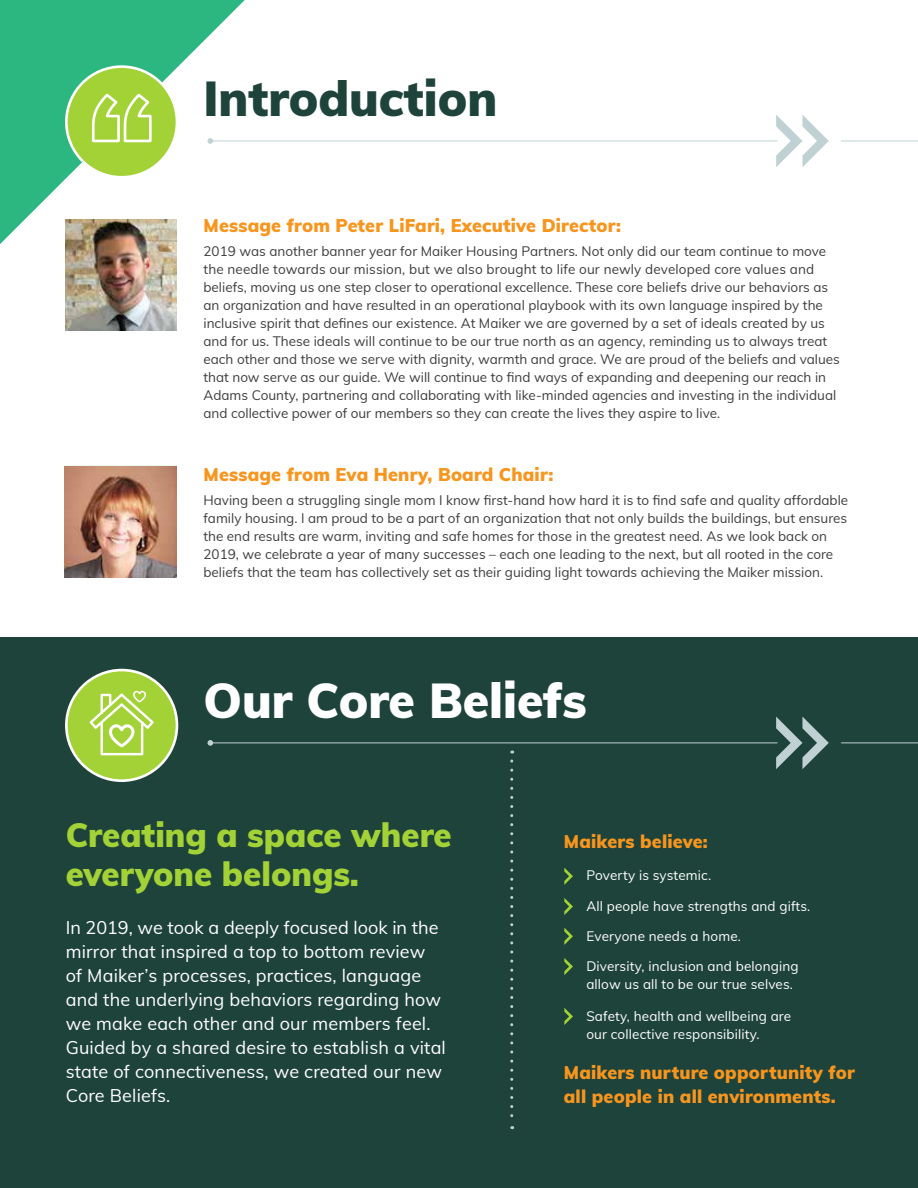
<style>
.page{position:relative;width:918px;height:1188px;background:#fff}
.page>*{position:absolute;margin:0;border:0;box-sizing:border-box;transform-origin:0 0}
.t1{font:900 48px "Muli";color:#fff}
.t2{font:900 48px "Muli";color:#1e433a}
.t3{font:900 33px/39px "Muli";color:#a3d237}
.t4{font:18px/24px "Muli";letter-spacing:.01em;color:#fff}
.t5{font:900 18px/24px "Muli";letter-spacing:.01em;color:#f8951d}
.t6{font:13.5px/18px "Muli";color:#3e3e3f}
.t7{font:13.5px/18px "Muli";letter-spacing:.01em;color:#fff}
</style>
<div class="page">
<img style="left:65px;top:244px;width:112px;height:87px">
<svg style="left:0;top:0;width:245px;height:244px"></svg>
<hr style="left:210px;top:141px;width:708px;height:1px;background:#c0d1d4">
<svg style="left:208px;top:138px;width:5px;height:6px"></svg>
<svg style="left:767px;top:115px;width:75px;height:52px"></svg>
<div style="left:0;top:637px;width:918px;height:551px;background:#1e433a"></div>
<hr style="left:210px;top:743px;width:708px;height:1px;background:#c0d1d4">
<svg style="left:208px;top:740px;width:5px;height:6px"></svg>
<svg style="left:767px;top:716px;width:75px;height:53px"></svg>
<svg style="left:510px;top:761px;width:3px;height:368px"></svg>
<svg style="left:564px;top:868px;width:9px;height:17px"></svg>
<svg style="left:564px;top:898px;width:9px;height:17px"></svg>
<svg style="left:564px;top:928px;width:9px;height:17px"></svg>
<svg style="left:564px;top:958px;width:9px;height:17px"></svg>
<svg style="left:564px;top:1008px;width:9px;height:17px"></svg>
<svg style="left:65px;top:65px;width:113px;height:114px"></svg>
<svg style="left:65px;top:669px;width:113px;height:113px"></svg>
<img style="left:65px;top:467px;width:112px;height:111px">
<h1 class="t2" style="left:203px;top:63px;width:295px">Introduction</h1>
<h3 class="t5" style="left:203px;top:213px;width:419px">Message from Peter LiFari, Executive Director:</h3>
<p class="t6" style="left:203px;top:241px;width:638px">2019 was another banner year for Maiker Housing Partners. Not only did our team continue to move the needle towards our mission, but we also brought to life our newly developed core values and beliefs, moving us one step closer to operational excellence. These core beliefs drive our behaviors as an organization and have resulted in an operational playbook with its own language inspired by the inclusive spirit that defines our existence. At Maiker we are governed by a set of ideals created by us and for us. These ideals will continue to be our true north as an agency, reminding us to always treat each other and those we serve with dignity, warmth and grace. We are proud of the beliefs and values that now serve as our guide. We will continue to find ways of expanding and deepening our reach in Adams County, partnering and collaborating with like-minded agencies and investing in the individual and collective power of our members so they can create the lives they aspire to live.</p>
<h3 class="t5" style="left:203px;top:462px;width:351px">Message from Eva Henry, Board Chair:</h3>
<p class="t6" style="left:203px;top:490px;width:646px">Having been a struggling single mom I know first-hand how hard it is to find safe and quality affordable family housing. I am proud to be a part of an organization that not only builds the buildings, but ensures the end results are warm, inviting and safe homes for those in the greatest need. As we look back on 2019, we celebrate a year of many successes – each one leading to the next, but all rooted in the core beliefs that the team has collectively set as their guiding light towards achieving the Maiker mission.</p>
<h1 class="t1" style="left:203px;top:665px;width:385px">Our Core Beliefs</h1>
<h2 class="t3" style="left:66px;top:815px;width:388px">Creating a space where everyone belongs.</h2>
<p class="t4" style="left:66px;top:915px;width:382px">In 2019, we took a deeply focused look in the mirror that inspired a top to bottom review of Maiker’s processes, practices, language and the underlying behaviors regarding how we make each other and our members feel.<br>Guided by a shared desire to establish a vital state of connectiveness, we created our new Core Beliefs.</p>
<h3 class="t5" style="left:564px;top:829px;width:145px">Maikers believe:</h3>
<p class="t7" style="left:586px;top:865px;width:126px">Poverty is systemic.</p>
<p class="t7" style="left:586px;top:897px;width:225px">All people have strengths and gifts.</p>
<p class="t7" style="left:586px;top:927px;width:156px">Everyone needs a home.</p>
<p class="t7" style="left:586px;top:957px;width:214px">Diversity, inclusion and belonging allow us all to be our true selves.</p>
<p class="t7" style="left:586px;top:1006px;width:206px">Safety, health and wellbeing are our collective responsibility.</p>
<h3 class="t5" style="left:564px;top:1060px;width:292px">Maikers nurture opportunity for all people in all environments.</h3>
</div>
